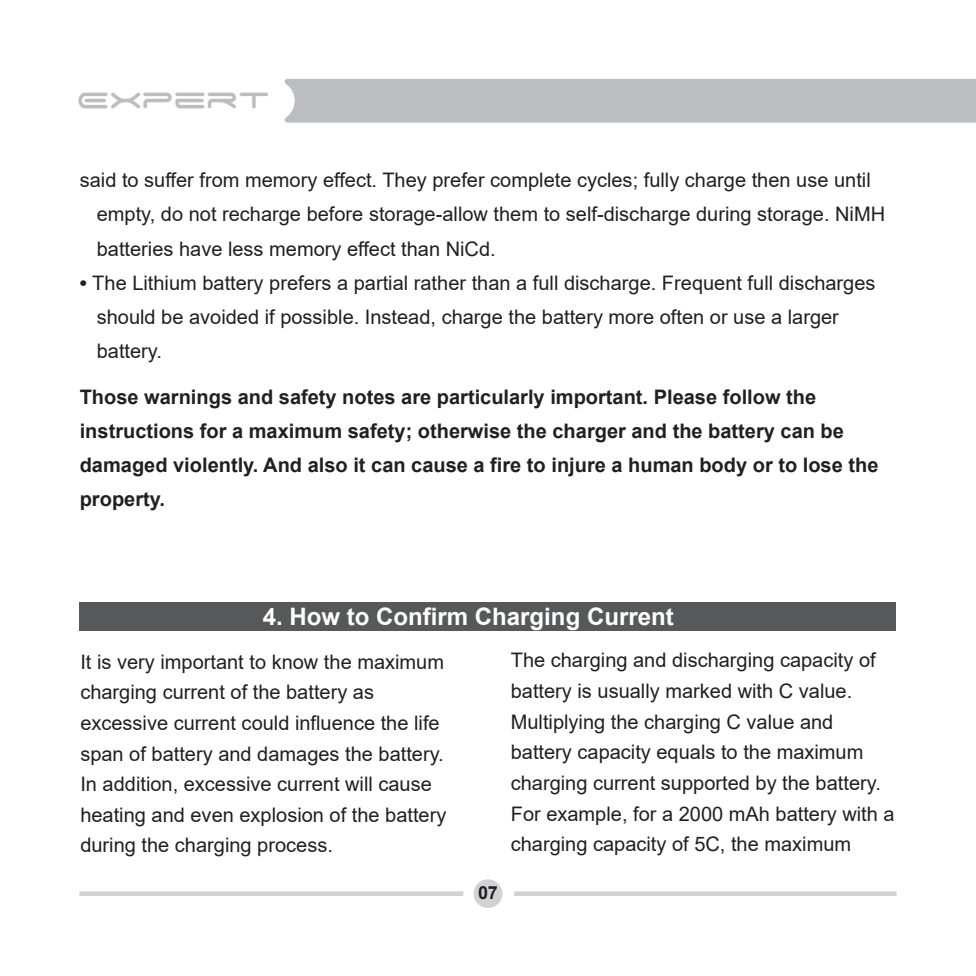
<style>
.page{position:relative;width:976px;height:976px;background:#fff}
.page>*{position:absolute;margin:0;border:0;box-sizing:border-box;transform-origin:0 0}
.t1{font:36px "Space Age";color:#bcbdc0}
.t2{font:700 24px "Arial";color:#fff}
.t3{font:20px/30.8px "Arial";color:#231f20}
.t4{font:700 20px/34px "Arial";color:#231f20}
.t5{font:700 18px "Arial";color:#231f20}
.s1{font-weight:700}
</style>
<div class="page">
<div style="left:79px;top:601px;width:816px;height:29px;background:#57585a"></div>
<svg style="left:79px;top:891px;width:384px;height:4px;background:#d5d6d7"></svg>
<svg style="left:514px;top:891px;width:382px;height:4px;background:#d5d6d7"></svg>
<div style="left:473px;top:878px;width:29px;height:29px;background:#d1d2d4;border-radius:50%"></div>
<div style="left:284px;top:79px;width:691px;height:44px;background:#bcbdc0"></div>
<h1 class="t1" style="left:77px;top:84px;width:195px">Expert</h1>
<p class="t3" style="left:97px;top:163px;width:789px;line-height:34px;text-indent:-17px">said to suffer from memory effect. They prefer complete cycles; fully charge then use until empty, do not recharge before storage-allow them to self-discharge during storage. NiMH batteries have less memory effect than NiCd.</p>
<p class="t3" style="left:97px;top:265px;width:780px;line-height:34px;text-indent:-17px"><span class="s1">•</span> The Lithium battery prefers a partial rather than a full discharge. Frequent full discharges should be avoided if possible. Instead, charge the battery more often or use a larger battery.</p>
<p class="t4" style="left:80px;top:380px;width:800px">Those warnings and safety notes are particularly important. Please follow the instructions for a maximum safety; otherwise the charger and the battery can be damaged violently. And also it can cause a fire to injure a human body or to lose the property.</p>
<p class="t2" style="left:262px;top:600px;width:412px">4. How to Confirm Charging Current</p>
<p class="t3" style="left:80px;top:645px;width:367px">It is very important to know the maximum charging current of the battery as excessive current could influence the life span of battery and damages the battery.<br>In addition, excessive current will cause heating and even explosion of the battery during the charging process.</p>
<p class="t3" style="left:510px;top:644px;width:385px">The charging and discharging capacity of battery is usually marked with C value.<br>Multiplying the charging C value and battery capacity equals to the maximum charging current supported by the battery.<br>For example, for a 2000 mAh battery with a charging capacity of 5C, the maximum</p>
<p class="t5" style="left:478px;top:880px;width:21px">07</p>
</div>
